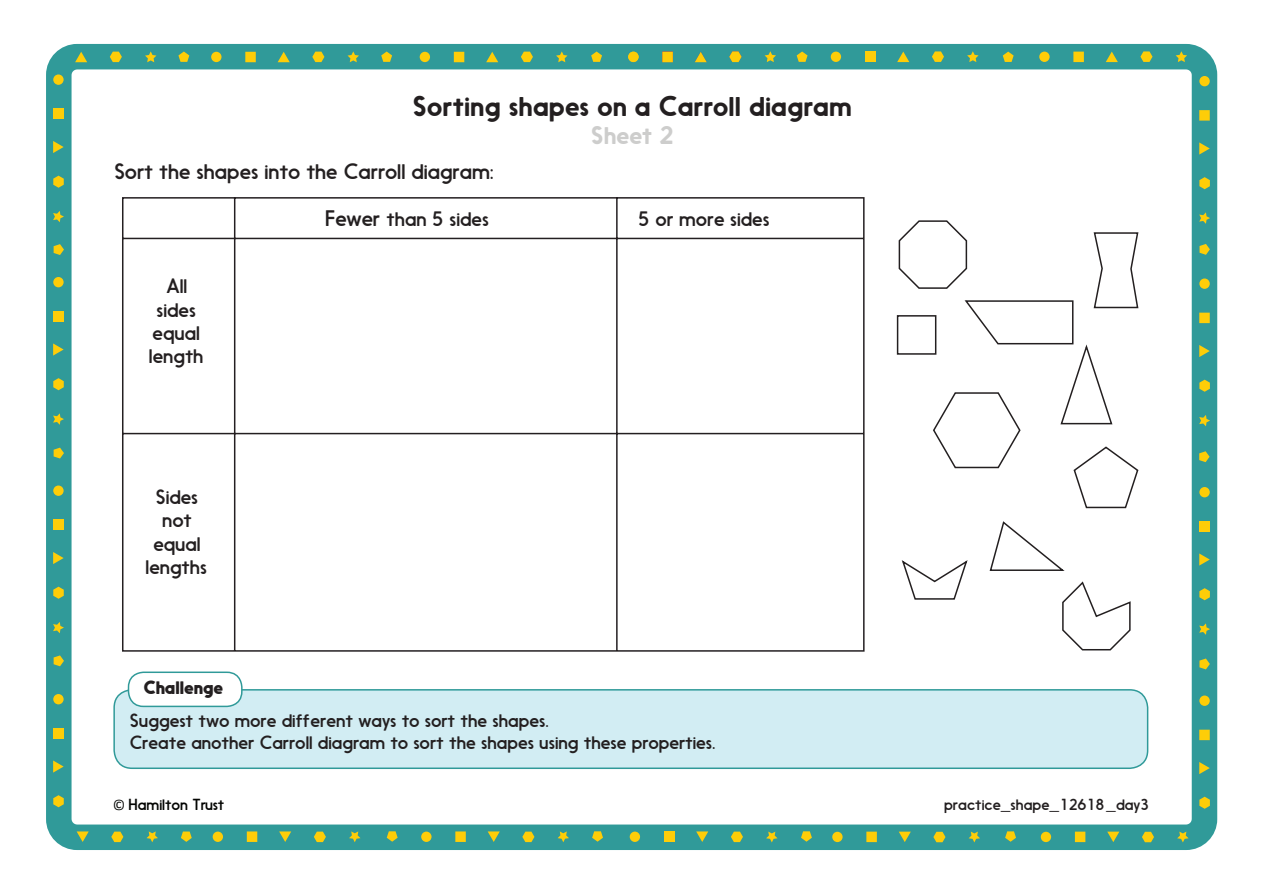
<style>
.page{position:relative;width:1263px;height:893px;background:#fff}
.page>*{position:absolute;margin:0;border:0;box-sizing:border-box;transform-origin:0 0}
.t1{font:27px "Nanami Rounded Med";color:#231f20}
.t2{font:24px "Nanami Rounded Med";color:#cdcdcc}
.Body_copy{font:21px "Nanami Rounded Book";color:#231f20}
.Working_at_Footer{font:19.5px "Nanami Rounded Book";color:#231f20}
.Body_copy-2{font:18px "Nanami Rounded Book";color:#231f20}
.t3{font:18px "Nanami Rounded Blk";color:#231f20}
.File_path_Footer{font:15px "Nanami Rounded Book";color:#231f20}
.t4{font:15px "Nanami Rounded Book";color:#040503}
.s1{font-size:21px}
.s2{font-family:"Calibri"}
</style>
<div class="page">
<div style="left:46px;top:44px;width:1171px;height:806px;border:26px solid #309a99;border-radius:18px"></div>
<div style="left:1199px;top:110px;width:11px;height:11px;background:#fecd08"></div>
<svg style="left:1199px;top:142px;width:11px;height:13px"></svg>
<div style="left:1199px;top:76px;width:11px;height:10px;background:#fecd08;border-radius:50%"></div>
<svg style="left:1199px;top:177px;width:11px;height:12px"></svg>
<svg style="left:1199px;top:212px;width:11px;height:12px"></svg>
<div style="left:1199px;top:313px;width:11px;height:10px;background:#fecd08"></div>
<svg style="left:1199px;top:345px;width:11px;height:12px"></svg>
<div style="left:1199px;top:278px;width:11px;height:11px;background:#fecd08;border-radius:50%"></div>
<svg style="left:1199px;top:380px;width:11px;height:12px"></svg>
<svg style="left:1199px;top:415px;width:11px;height:11px"></svg>
<div style="left:1199px;top:521px;width:11px;height:11px;background:#fecd08"></div>
<svg style="left:1199px;top:553px;width:11px;height:13px"></svg>
<div style="left:1199px;top:487px;width:11px;height:10px;background:#fecd08;border-radius:50%"></div>
<svg style="left:1199px;top:588px;width:11px;height:12px"></svg>
<svg style="left:1199px;top:623px;width:11px;height:12px"></svg>
<div style="left:1199px;top:730px;width:11px;height:10px;background:#fecd08"></div>
<svg style="left:1199px;top:762px;width:11px;height:12px"></svg>
<div style="left:1199px;top:695px;width:11px;height:11px;background:#fecd08;border-radius:50%"></div>
<svg style="left:1199px;top:797px;width:11px;height:12px"></svg>
<div style="left:53px;top:109px;width:11px;height:10px;background:#fecd08"></div>
<svg style="left:53px;top:141px;width:11px;height:12px"></svg>
<div style="left:53px;top:74px;width:11px;height:11px;background:#fecd08;border-radius:50%"></div>
<svg style="left:53px;top:176px;width:11px;height:12px"></svg>
<svg style="left:53px;top:211px;width:11px;height:11px"></svg>
<div style="left:53px;top:311px;width:11px;height:11px;background:#fecd08"></div>
<svg style="left:53px;top:343px;width:11px;height:13px"></svg>
<div style="left:53px;top:277px;width:11px;height:10px;background:#fecd08;border-radius:50%"></div>
<svg style="left:53px;top:378px;width:11px;height:12px"></svg>
<svg style="left:53px;top:413px;width:11px;height:12px"></svg>
<div style="left:53px;top:520px;width:11px;height:10px;background:#fecd08"></div>
<svg style="left:53px;top:552px;width:11px;height:12px"></svg>
<div style="left:53px;top:485px;width:11px;height:11px;background:#fecd08;border-radius:50%"></div>
<svg style="left:53px;top:587px;width:11px;height:12px"></svg>
<svg style="left:53px;top:622px;width:11px;height:11px"></svg>
<div style="left:53px;top:728px;width:11px;height:11px;background:#fecd08"></div>
<svg style="left:53px;top:760px;width:11px;height:13px"></svg>
<div style="left:53px;top:694px;width:11px;height:10px;background:#fecd08;border-radius:50%"></div>
<svg style="left:53px;top:795px;width:11px;height:12px"></svg>
<svg style="left:765px;top:51px;width:11px;height:11px"></svg>
<div style="left:865px;top:52px;width:10px;height:10px;background:#fecd08"></div>
<svg style="left:897px;top:52px;width:12px;height:10px"></svg>
<div style="left:831px;top:52px;width:10px;height:10px;background:#fecd08;border-radius:50%"></div>
<svg style="left:932px;top:51px;width:12px;height:11px"></svg>
<svg style="left:967px;top:51px;width:11px;height:11px"></svg>
<div style="left:1073px;top:52px;width:11px;height:10px;background:#fecd08"></div>
<svg style="left:1106px;top:52px;width:12px;height:10px"></svg>
<div style="left:1039px;top:52px;width:10px;height:10px;background:#fecd08;border-radius:50%"></div>
<svg style="left:1140px;top:51px;width:12px;height:11px"></svg>
<svg style="left:1176px;top:51px;width:11px;height:11px"></svg>
<svg style="left:75px;top:52px;width:12px;height:10px"></svg>
<svg style="left:110px;top:52px;width:12px;height:10px"></svg>
<svg style="left:145px;top:51px;width:11px;height:11px"></svg>
<div style="left:245px;top:52px;width:11px;height:10px;background:#fecd08"></div>
<svg style="left:278px;top:52px;width:12px;height:10px"></svg>
<div style="left:211px;top:52px;width:10px;height:10px;background:#fecd08;border-radius:50%"></div>
<svg style="left:312px;top:52px;width:12px;height:10px"></svg>
<svg style="left:348px;top:51px;width:11px;height:11px"></svg>
<div style="left:454px;top:52px;width:10px;height:10px;background:#fecd08"></div>
<svg style="left:486px;top:52px;width:12px;height:10px"></svg>
<div style="left:420px;top:52px;width:10px;height:10px;background:#fecd08;border-radius:50%"></div>
<svg style="left:521px;top:52px;width:12px;height:10px"></svg>
<svg style="left:556px;top:51px;width:11px;height:11px"></svg>
<div style="left:662px;top:52px;width:11px;height:10px;background:#fecd08"></div>
<svg style="left:695px;top:52px;width:12px;height:10px"></svg>
<div style="left:628px;top:52px;width:10px;height:10px;background:#fecd08;border-radius:50%"></div>
<svg style="left:729px;top:51px;width:12px;height:11px"></svg>
<svg style="left:766px;top:832px;width:11px;height:10px"></svg>
<div style="left:866px;top:832px;width:11px;height:10px;background:#fecd08"></div>
<svg style="left:899px;top:832px;width:12px;height:10px"></svg>
<div style="left:832px;top:832px;width:10px;height:10px;background:#fecd08;border-radius:50%"></div>
<svg style="left:933px;top:832px;width:12px;height:10px"></svg>
<svg style="left:969px;top:832px;width:11px;height:10px"></svg>
<div style="left:1075px;top:832px;width:10px;height:10px;background:#fecd08"></div>
<svg style="left:1107px;top:832px;width:12px;height:10px"></svg>
<div style="left:1041px;top:832px;width:10px;height:10px;background:#fecd08;border-radius:50%"></div>
<svg style="left:1142px;top:832px;width:12px;height:10px"></svg>
<svg style="left:1177px;top:832px;width:11px;height:10px"></svg>
<svg style="left:77px;top:831px;width:12px;height:11px"></svg>
<svg style="left:111px;top:832px;width:12px;height:10px"></svg>
<svg style="left:147px;top:831px;width:11px;height:11px"></svg>
<div style="left:247px;top:831px;width:10px;height:11px;background:#fecd08"></div>
<svg style="left:279px;top:831px;width:12px;height:11px"></svg>
<div style="left:213px;top:832px;width:10px;height:10px;background:#fecd08;border-radius:50%"></div>
<svg style="left:314px;top:832px;width:12px;height:10px"></svg>
<svg style="left:349px;top:831px;width:11px;height:11px"></svg>
<div style="left:455px;top:831px;width:11px;height:11px;background:#fecd08"></div>
<svg style="left:488px;top:831px;width:12px;height:11px"></svg>
<div style="left:421px;top:832px;width:10px;height:10px;background:#fecd08;border-radius:50%"></div>
<svg style="left:522px;top:832px;width:12px;height:10px"></svg>
<svg style="left:558px;top:831px;width:11px;height:11px"></svg>
<div style="left:664px;top:831px;width:10px;height:11px;background:#fecd08"></div>
<svg style="left:696px;top:831px;width:12px;height:11px"></svg>
<div style="left:630px;top:832px;width:10px;height:10px;background:#fecd08;border-radius:50%"></div>
<svg style="left:731px;top:832px;width:12px;height:10px"></svg>
<svg style="left:1199px;top:244px;width:11px;height:11px"></svg>
<svg style="left:1199px;top:658px;width:11px;height:11px"></svg>
<svg style="left:1199px;top:451px;width:10px;height:11px"></svg>
<svg style="left:1003px;top:52px;width:11px;height:10px"></svg>
<svg style="left:797px;top:52px;width:10px;height:10px"></svg>
<svg style="left:591px;top:52px;width:11px;height:10px"></svg>
<svg style="left:381px;top:52px;width:11px;height:10px"></svg>
<svg style="left:178px;top:52px;width:11px;height:10px"></svg>
<svg style="left:54px;top:244px;width:10px;height:11px"></svg>
<svg style="left:54px;top:448px;width:10px;height:10px"></svg>
<svg style="left:54px;top:655px;width:10px;height:11px"></svg>
<svg style="left:181px;top:831px;width:11px;height:11px"></svg>
<svg style="left:387px;top:831px;width:11px;height:11px"></svg>
<svg style="left:592px;top:831px;width:11px;height:11px"></svg>
<svg style="left:801px;top:831px;width:11px;height:11px"></svg>
<svg style="left:1005px;top:831px;width:11px;height:11px"></svg>
<svg style="left:122px;top:197px;width:743px;height:455px"></svg>
<svg style="left:1062px;top:581px;width:69px;height:70px"></svg>
<svg style="left:901px;top:560px;width:67px;height:40px"></svg>
<div style="left:897px;top:315px;width:39px;height:40px;border:2px solid #231f20"></div>
<svg style="left:898px;top:220px;width:241px;height:289px"></svg>
<svg style="left:989px;top:521px;width:76px;height:50px"></svg>
<div style="left:114px;top:690px;width:1034px;height:78px;background:#d2edf3;border-radius:18px"></div>
<div style="left:113px;top:689px;width:1035px;height:80px;border:2px solid #309a99;border-radius:18px"></div>
<div style="left:128px;top:672px;width:114px;height:34px;background:#fff;border-radius:15px"></div>
<div style="left:128px;top:671px;width:115px;height:36px;border:2px solid #309a99;border-radius:15px"></div>
<p class="t1" style="left:413px;top:89px;width:441px">Sorting shapes on a Carroll diagram</p>
<p class="t2" style="left:591px;top:121px;width:84px">Sheet 2</p>
<p class="Body_copy" style="left:114px;top:159px;width:381px">Sort the shapes into the Carroll diagram:</p>
<p class="Working_at_Footer" style="left:167px;top:275px;width:22px">All</p>
<p class="Working_at_Footer" style="left:157px;top:298px;width:41px">sides</p>
<p class="Working_at_Footer" style="left:153px;top:321px;width:49px">equal</p>
<p class="Working_at_Footer" style="left:149px;top:345px;width:56px">length</p>
<p class="Working_at_Footer" style="left:156px;top:485px;width:44px">Sides</p>
<p class="Working_at_Footer" style="left:162px;top:509px;width:31px">not</p>
<p class="Working_at_Footer" style="left:153px;top:532px;width:49px">equal</p>
<p class="Working_at_Footer" style="left:146px;top:555px;width:63px">lengths</p>
<p class="Working_at_Footer" style="left:325px;top:208px;width:165px"><span class="s1">Fewer</span> than 5 sides</p>
<p class="Working_at_Footer" style="left:638px;top:208px;width:133px">5 or more sides</p>
<p class="t3" style="left:144px;top:677px;width:81px">Challenge</p>
<p class="Body_copy-2" style="left:130px;top:710px;width:421px">Suggest two more different ways to sort the shapes.</p>
<p class="Body_copy-2" style="left:130px;top:732px;width:587px">Create another Carroll diagram to sort the shapes using these properties.</p>
<p class="t4" style="left:113px;top:796px;width:113px"><span class="s2">©</span> Hamilton Trust</p>
<p class="File_path_Footer" style="left:944px;top:796px;width:207px">practice_shape_12618_day3</p>
</div>
